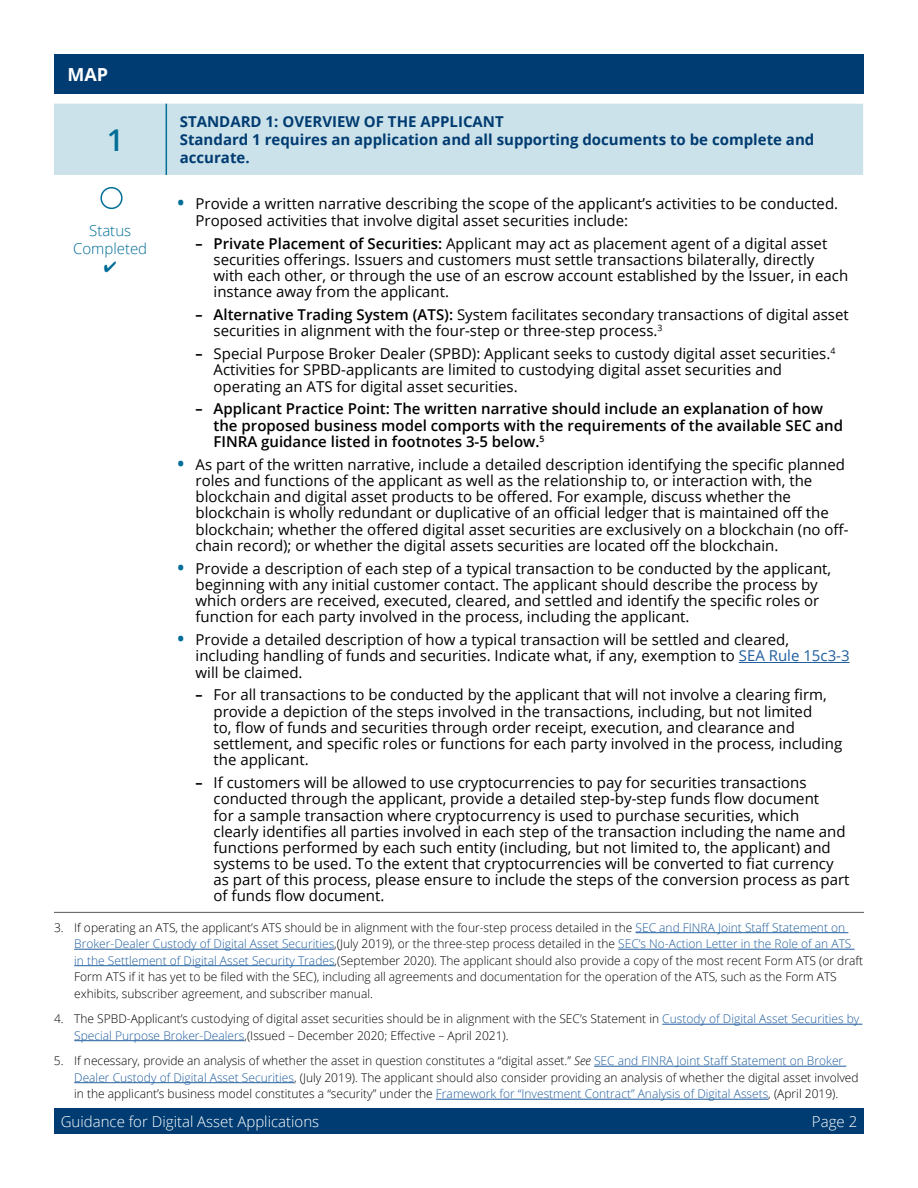
<style>
.page{position:relative;width:918px;height:1188px;background:#fff}
.page>*{position:absolute;margin:0;border:0;box-sizing:border-box;transform-origin:0 0}
.t1{font:600 30px "Open Sans";color:#006e97}
.t2{font:700 18px "Open Sans";color:#fff}
.t3{font:15px/16.2px "Open Sans";color:#000}
.t4{font:600 15px/16.2px "Open Sans";color:#000}
.t5{font:700 15px/18px "Open Sans";color:#003c72}
.t6{font:300 15px "Open Sans";color:#fff}
.t7{font:300 15px/18px "Open Sans";color:#006e97;text-align:center}
.t8{font:300 12px/16.5px "Open Sans";color:#000}
.s1{font-weight:700;font-size:18px;color:#006e97}
.s2{font-family:"Open Sans Condensed";font-weight:700}
.s3{font-weight:600}
.s4{color:#215e9e}
.s5{font-style:italic}
</style>
<div class="page">
<div style="left:54px;top:1108px;width:810px;height:26px;background:#003c72"></div>
<div style="left:54px;top:54px;width:810px;height:39px;background:#003c72"></div>
<div style="left:54px;top:104px;width:809px;height:71px;background:#cce2ea"></div>
<hr style="left:166px;top:104px;width:1px;height:71px;background:#006e97">
<hr style="left:739px;top:662px;width:111px;height:1px;background:#215e9e">
<hr style="left:54px;top:912px;width:810px;height:1px;background:#58595b">
<hr style="left:636px;top:932px;width:212px;height:1px;background:#215e9e">
<hr style="left:74px;top:949px;width:260px;height:1px;background:#215e9e">
<hr style="left:618px;top:949px;width:237px;height:1px;background:#215e9e">
<hr style="left:74px;top:965px;width:261px;height:1px;background:#215e9e">
<hr style="left:662px;top:1024px;width:200px;height:1px;background:#215e9e">
<hr style="left:74px;top:1040px;width:170px;height:1px;background:#215e9e">
<hr style="left:594px;top:1066px;width:252px;height:1px;background:#215e9e">
<hr style="left:74px;top:1082px;width:220px;height:1px;background:#215e9e">
<hr style="left:436px;top:1099px;width:332px;height:1px;background:#215e9e">
<div style="left:100px;top:187px;width:23px;height:22px;border:2px solid #006e97;border-radius:50%"></div>
<p class="t2" style="left:68px;top:61px;width:42px">MAP</p>
<h1 class="t1" style="left:107px;top:119px;width:19px">1</h1>
<p class="t5" style="left:180px;top:112px;width:636px">STANDARD 1: OVERVIEW OF THE APPLICANT<br>Standard 1 requires an application and all supporting documents to be complete and accurate.</p>
<p class="t3" style="left:196px;top:196px;width:644px;text-indent:-18px"><span class="s1">•</span> Provide a written narrative describing the scope of the applicant’s activities to be conducted.<br>Proposed activities that involve digital asset securities include:</p>
<p class="t3" style="left:214px;top:235px;width:636px;text-indent:-18px"><span class="s2">–</span> <span class="s3">Private Placement of Securities:</span> Applicant may act as placement agent of a digital asset securities offerings. Issuers and customers must settle transactions bilaterally, directly<br>with each other, or through the use of an escrow account established by the Issuer, in each instance away from the applicant.</p>
<p class="t3" style="left:214px;top:306px;width:637px;text-indent:-18px"><span class="s2">–</span> <span class="s3">Alternative Trading System (ATS):</span> System facilitates secondary transactions of digital asset securities in alignment with the four-step or three-step process.<sup>3</sup></p>
<p class="t3" style="left:214px;top:345px;width:623px;text-indent:-18px"><span class="s2">–</span> Special Purpose Broker Dealer (SPBD): Applicant seeks to custody digital asset securities.<sup>4<br></sup>Activities for SPBD-applicants are limited to custodying digital asset securities and operating an ATS for digital asset securities.</p>
<p class="t4" style="left:214px;top:401px;width:631px;text-indent:-18px"><span class="s2">–</span> Applicant Practice Point: The written narrative should include an explanation of how the proposed business model comports with the requirements of the available SEC and<br>FINRA guidance listed in footnotes 3-5 below.<sup>5</sup></p>
<p class="t3" style="left:196px;top:456px;width:655px;text-indent:-18px"><span class="s1">•</span> As part of the written narrative, include a detailed description identifying the specific planned roles and functions of the applicant as well as the relationship to, or interaction with, the blockchain and digital asset products to be offered. For example, discuss whether the blockchain is wholly redundant or duplicative of an official ledger that is maintained off the blockchain; whether the offered digital asset securities are exclusively on a blockchain (no off&shy;chain record); or whether the digital assets securities are located off the blockchain.</p>
<p class="t3" style="left:196px;top:560px;width:637px;text-indent:-18px"><span class="s1">•</span> Provide a description of each step of a typical transaction to be conducted by the applicant, beginning with any initial customer contact. The applicant should describe the process by which orders are received, executed, cleared, and settled and identify the specific roles or function for each party involved in the process, including the applicant.</p>
<p class="t3" style="left:196px;top:631px;width:656px;text-indent:-18px"><span class="s1">•</span> Provide a detailed description of how a typical transaction will be settled and cleared, including handling of funds and securities. Indicate what, if any, exemption to <span class="s4">SEA Rule 15c3-3 </span>will be claimed.</p>
<p class="t3" style="left:214px;top:687px;width:630px;text-indent:-18px"><span class="s2">–</span> For all transactions to be conducted by the applicant that will not involve a clearing firm, provide a depiction of the steps involved in the transactions, including, but not limited<br>to, flow of funds and securities through order receipt, execution, and clearance and settlement, and specific roles or functions for each party involved in the process, including the applicant.</p>
<p class="t3" style="left:214px;top:774px;width:637px;text-indent:-18px"><span class="s2">–</span> If customers will be allowed to use cryptocurrencies to pay for securities transactions conducted through the applicant, provide a detailed step-by-step funds flow document<br>for a sample transaction where cryptocurrency is used to purchase securities, which<br>clearly identifies all parties involved in each step of the transaction including the name and functions performed by each such entity (including, but not limited to, the applicant) and systems to be used. To the extent that cryptocurrencies will be converted to fiat currency as part of this process, please ensure to include the steps of the conversion process as part of funds flow document.</p>
<p class="t8" style="left:74px;top:919px;width:790px;text-indent:-20px">3. If operating an ATS, the applicant’s ATS should be in alignment with the four-step process detailed in the <span class="s4">SEC and FINRA Joint Staff Statement on Broker-Dealer Custody of Digital Asset Securities</span>,(July 2019), or the three-step process detailed in the <span class="s4">SEC’s No-Action Letter in the Role of an ATS in the Settlement of Digital Asset Security Trades</span>,(September 2020). The applicant should also provide a copy of the most recent Form ATS (or draft Form ATS if it has yet to be filed with the SEC), including all agreements and documentation for the operation of the ATS, such as the Form ATS exhibits, subscriber agreement, and subscriber manual.</p>
<p class="t8" style="left:74px;top:1010px;width:787px;text-indent:-20px">4. The SPBD-Applicant’s custodying of digital asset securities should be in alignment with the SEC’s Statement in <span class="s4">Custody of Digital Asset Securities by<br>Special Purpose Broker-Dealers</span>,(Issued – December 2020; Effective – April 2021).</p>
<p class="t8" style="left:74px;top:1052px;width:786px;text-indent:-20px">5. If necessary, provide an analysis of whether the asset in question constitutes a “digital asset.” <span class="s5">See</span> <span class="s4">SEC and FINRA Joint Staff Statement on Broker<br>Dealer Custody of Digital Asset Securities</span>, (July 2019). The applicant should also consider providing an analysis of whether the digital asset involved in the applicant’s business model constitutes a “security” under the <span class="s4">Framework for “Investment Contract” Analysis of Digital Assets</span>, (April 2019).</p>
<p class="t7" style="left:73px;top:221px;width:76px">Status<br>Completed</p>
<p class="t6" style="left:61px;top:1111px;width:260px">Guidance for Digital Asset Applications</p>
<p class="t6" style="left:812px;top:1111px;width:47px">Page 2</p>
</div>
